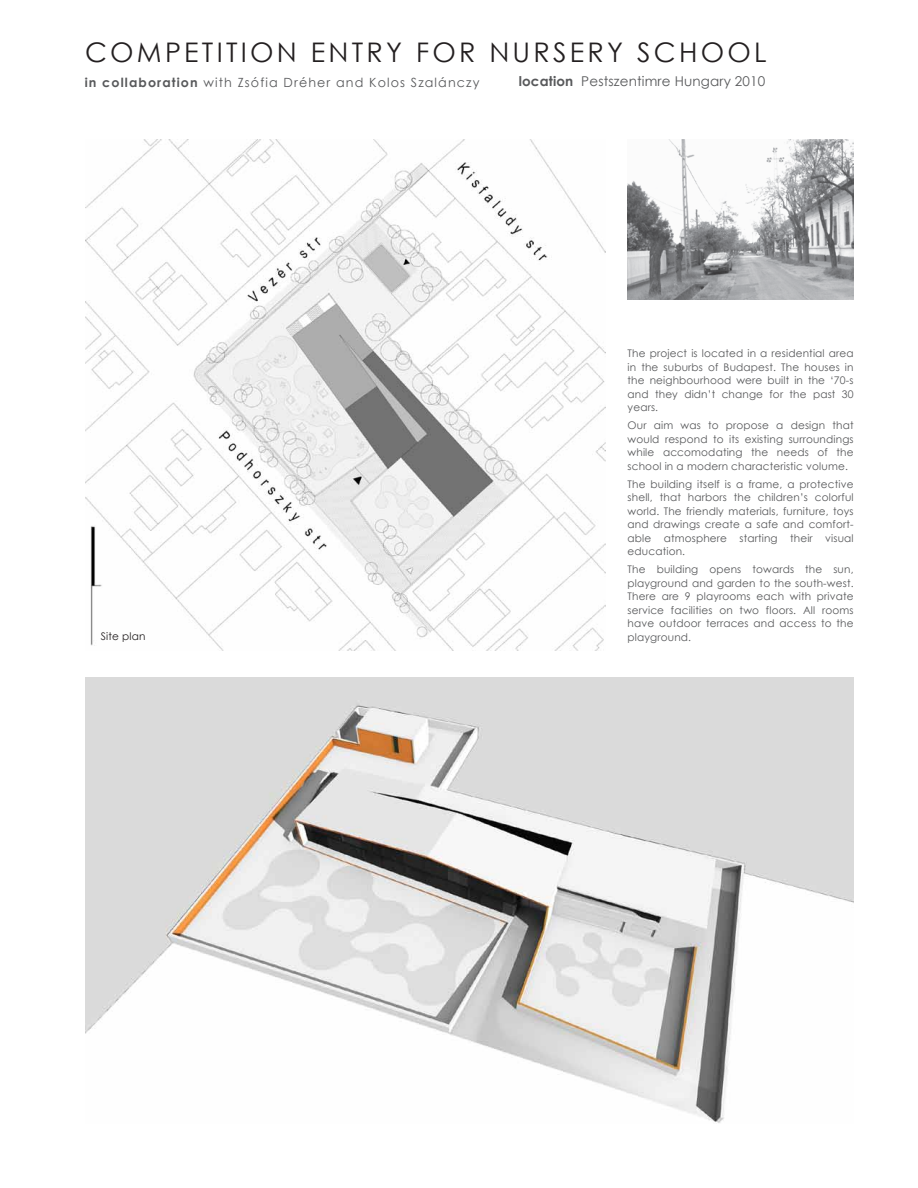
<style>
.page{position:relative;width:918px;height:1188px;background:#fff}
.page>*{position:absolute;margin:0;border:0;box-sizing:border-box;transform-origin:0 0}
.t1{font:27px "Century Gothic";letter-spacing:.12em;color:#231f20}
.t2{font:13.5px "Century Gothic";letter-spacing:.01em;color:#58595b}
.t3{font:12.6px "Century Gothic";letter-spacing:.09em;color:#58595b}
.t4{font:10.5px/13.5px "Century Gothic";letter-spacing:.015em;color:#58595b;text-align:justify}
.t5{font:10.5px "Century Gothic";letter-spacing:.015em;color:#231f20}
.s1{font-weight:700}
</style>
<div class="page">
<img style="left:85px;top:677px;width:769px;height:446px">
<img style="left:628px;top:139px;width:226px;height:161px">
<img style="left:85px;top:139px;width:520px;height:512px">
<h1 class="t1" style="left:85px;top:33px;width:683px">COMPETITION ENTRY FOR NURSERY SCHOOL</h1>
<p class="t3" style="left:85px;top:74px;width:396px"><span class="s1">in collaboration</span> with Zsófia Dréher and Kolos Szalánczy</p>
<p class="t2" style="left:519px;top:72px;width:248px"><span class="s1">location</span> Pestszentimre Hungary 2010</p>
<p class="t4" style="left:628px;top:346px;width:228px">The project is located in a residential area in the suburbs of Budapest. The houses in the neighbourhood were built in the ‘70-s and they didn’t change for the past 30 years.</p>
<p class="t4" style="left:628px;top:418px;width:228px">Our aim was to propose a design that would respond to its existing surroundings while accomodating the needs of the school in a modern characteristic volume.</p>
<p class="t4" style="left:628px;top:477px;width:228px">The building itself is a frame, a protective shell, that harbors the children’s colorful world. The friendly materials, furniture, toys and drawings create a safe and comfort&shy;able atmosphere starting their visual education.</p>
<p class="t4" style="left:628px;top:563px;width:228px">The building opens towards the sun, playground and garden to the south-west.<br>There are 9 playrooms each with private service facilities on two floors. All rooms have outdoor terraces and access to the</p>
<p class="t5" style="left:101px;top:629px;width:46px">Site plan</p>
<p class="t4" style="left:628px;top:630px;width:65px">playground.</p>
</div>
